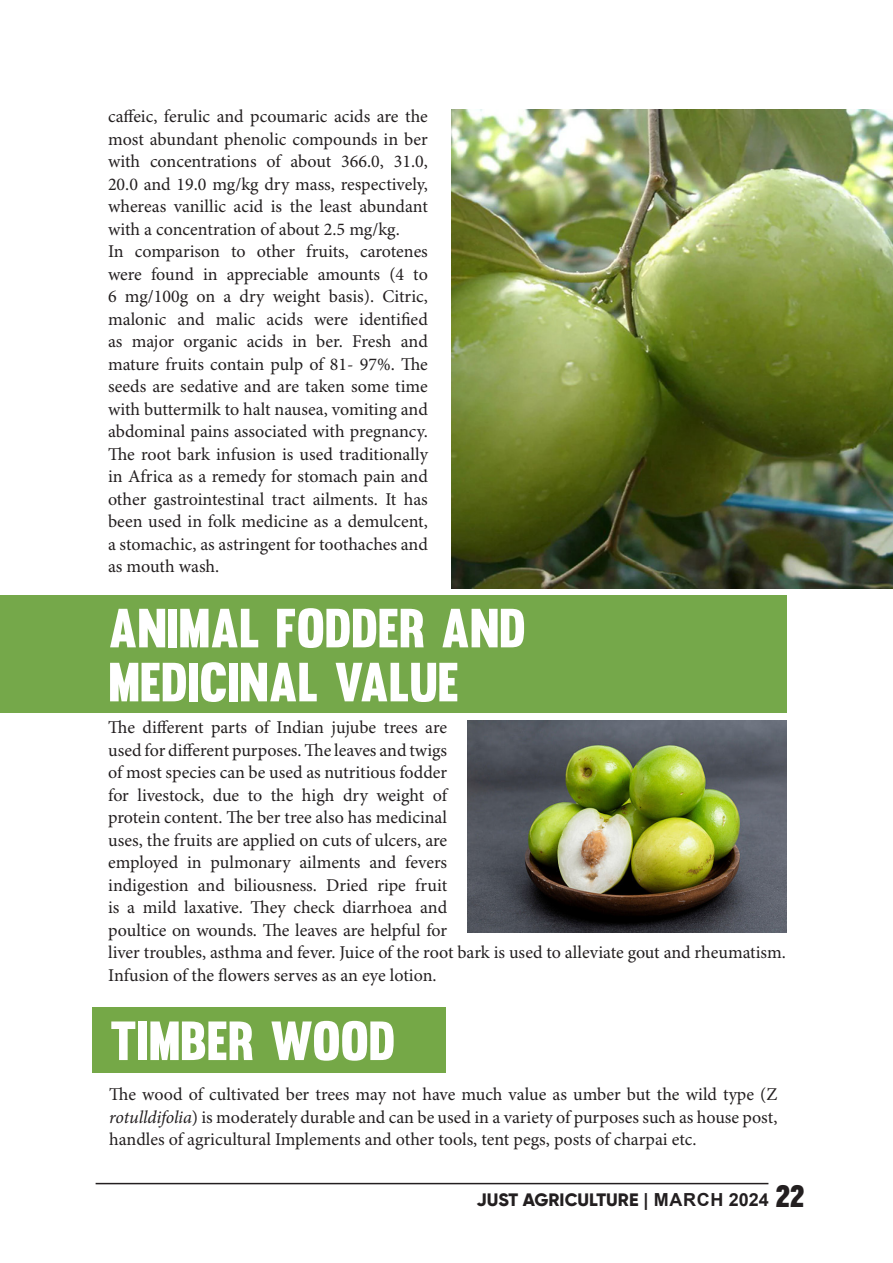
<style>
.page{position:relative;width:893px;height:1263px;background:#fff}
.page>*{position:absolute;margin:0;border:0;box-sizing:border-box;transform-origin:0 0}
.t1{font:54px/54px "Muro";color:#fff}
.t2{font:18px/22.5px "Minion Pro";letter-spacing:-.005em;color:#231f20;text-align:justify}
.t3{font:800 18px "Gilroy";color:#231f20}
.s1{font-style:italic}
.s2{font-family:"Arial";font-weight:700}
.s3{font-family:"Muro";font-weight:400;font-size:30px}
</style>
<div class="page">
<hr style="left:96px;top:1183px;width:672px;height:1px;background:#231f20">
<div style="left:0;top:596px;width:786px;height:117px;background:#75a84a"></div>
<div style="left:92px;top:1007px;width:353px;height:65px;background:#75a847"></div>
<img style="left:451px;top:109px;width:442px;height:479px">
<img style="left:467px;top:720px;width:319px;height:212px">
<p class="t2" style="left:108px;top:106px;width:321px">caffeic, ferulic and pcoumaric acids are the most abundant phenolic compounds in ber with concentrations of about 366.0, 31.0, 20.0 and 19.0 mg/kg dry mass, respectively, whereas vanillic acid is the least abundant with a concentration of about 2.5 mg/kg.</p>
<p class="t2" style="left:108px;top:241px;width:321px">In comparison to other fruits, carotenes were found in appreciable amounts (4 to 6 mg/100g on a dry weight basis). Citric, malonic and malic acids were identified as major organic acids in ber. Fresh and mature fruits contain pulp of 81- 97%. The seeds are sedative and are taken some time with buttermilk to halt nausea, vomiting and abdominal pains associated with pregnancy.<br>The root bark infusion is used traditionally in Africa as a remedy for stomach pain and other gastrointestinal tract ailments. It has been used in folk medicine as a demulcent, a stomachic, as astringent for toothaches and as mouth wash.</p>
<p class="t1" style="left:108px;top:601px;width:419px">ANIMAL FODDER AND<br>MEDICINAL VALUE</p>
<p class="t2" style="left:108px;top:717px;width:679px;text-align:left">The different parts of Indian jujube trees are<br>used for different purposes. The leaves and twigs<br>of most species can be used as nutritious fodder<br>for livestock, due to the high dry weight of<br>protein content. The ber tree also has medicinal<br>uses, the fruits are applied on cuts of ulcers, are<br>employed in pulmonary ailments and fevers<br>indigestion and biliousness. Dried ripe fruit<br>is a mild laxative. They check diarrhoea and<br>poultice on wounds. The leaves are helpful for<br>liver troubles, asthma and fever. Juice of the root bark is used to alleviate gout and rheumatism.<br>Infusion of the flowers serves as an eye lotion.</p>
<p class="t1" style="left:110px;top:1013px;width:287px">TIMBER WOOD</p>
<p class="t2" style="left:109px;top:1084px;width:670px">The wood of cultivated ber trees may not have much value as umber but the wild type (Z <span class="s1">rotulldifolia</span>) is moderately durable and can be used in a variety of purposes such as house post, handles of agricultural Implements and other tools, tent pegs, posts of charpai etc.</p>
<p class="t3" style="left:476px;top:1188px;width:330px">JUST AGRICULTURE <span class="s2">| MARCH 2024</span> <span class="s3">22</span></p>
</div>
